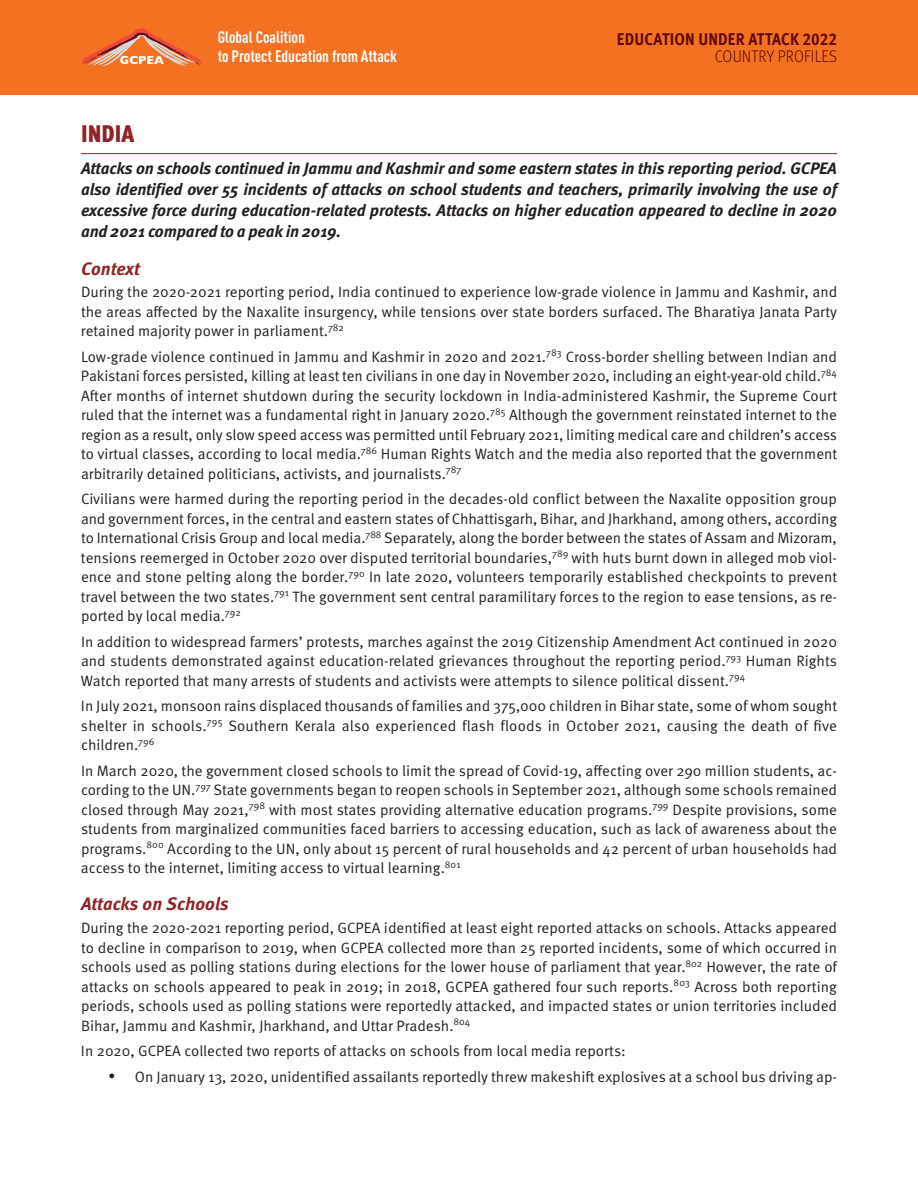
<style>
.page{position:relative;width:918px;height:1188px;background:#fff}
.page>*{position:absolute;margin:0;border:0;box-sizing:border-box;transform-origin:0 0}
.t1{font:900 condensed 24px "Meta Pro";color:#8f2326}
.t2{font:italic 700 18px "Meta Pro";color:#8f2326}
.t3{font:700 16.95px "Meta Pro";letter-spacing:.01em;color:#5c090a;scale:.9 1}
.t4{font:300 16.95px "Meta Pro";letter-spacing:.01em;color:#5c090a;scale:.9 1}
.t5{font:italic 700 16.5px/21px "Meta Pro";letter-spacing:-.01em;color:#231f20;text-align:justify}
.t6{font:700 16.35px/19.4px "DIN Cond";color:#fff}
.t7{font:15px/19.5px "Meta Pro Norm";color:#231f20;text-align:justify}
.t8{font:700 11.85px "Gill Sans";color:#fff}
</style>
<div class="page">
<hr style="left:81px;top:153px;width:756px;height:1px;background:#8f2326">
<div style="left:0;top:0;width:918px;height:95px;background:#f37121"></div>
<svg style="left:81px;top:28px;width:121px;height:38px"></svg>
<p class="t6" style="left:218px;top:29px;width:181px">Global Coalition<br>to Protect Education from Attack</p>
<p class="t3" style="left:617px;top:29px;width:246px">EDUCATION UNDER ATTACK 2022</p>
<p class="t8" style="left:120px;top:56px;width:46px">GCPEA</p>
<p class="t4" style="left:715px;top:47px;width:137px">COUNTRY PROFILES</p>
<h1 class="t1" style="left:81px;top:120px;width:55px">INDIA</h1>
<p class="t5" style="left:81px;top:159px;width:758px">Attacks on schools continued in Jammu and Kashmir and some eastern states in this reporting period. GCPEA also identified over 55 incidents of attacks on school students and teachers, primarily involving the use of excessive force during education-related protests. Attacks on higher education appeared to decline in 2020 and 2021 compared to a peak in 2019.</p>
<p class="t2" style="left:81px;top:261px;width:60px">Context</p>
<p class="t7" style="left:81px;top:284px;width:758px">During the 2020-2021 reporting period, India continued to experience low-grade violence in Jammu and Kashmir, and the areas affected by the Naxalite insurgency, while tensions over state borders surfaced. The Bharatiya Janata Party retained majority power in parliament.<sup>782</sup></p>
<p class="t7" style="left:81px;top:348px;width:758px">Low-grade violence continued in Jammu and Kashmir in 2020 and 2021.<sup>783</sup> Cross-border shelling between Indian and Pakistani forces persisted, killing at least ten civilians in one day in November 2020, including an eight-year-old child.<sup>784<br></sup>After months of internet shutdown during the security lockdown in India-administered Kashmir, the Supreme Court ruled that the internet was a fundamental right in January 2020.<sup>785</sup> Although the government reinstated internet to the region as a result, only slow speed access was permitted until February 2021, limiting medical care and children’s access to virtual classes, according to local media.<sup>786</sup> Human Rights Watch and the media also reported that the government arbitrarily detained politicians, activists, and journalists.<sup>787</sup></p>
<p class="t7" style="left:81px;top:491px;width:758px">Civilians were harmed during the reporting period in the decades-old conflict between the Naxalite opposition group and government forces, in the central and eastern states of Chhattisgarh, Bihar, and Jharkhand, among others, according to International Crisis Group and local media.<sup>788</sup> Separately, along the border between the states of Assam and Mizoram, tensions reemerged in October 2020 over disputed territorial boundaries,<sup>789</sup> with huts burnt down in alleged mob viol&shy;ence and stone pelting along the border.<sup>790</sup> In late 2020, volunteers temporarily established checkpoints to prevent travel between the two states.<sup>791</sup> The government sent central paramilitary forces to the region to ease tensions, as re&shy;ported by local media.<sup>792</sup></p>
<p class="t7" style="left:81px;top:633px;width:758px">In addition to widespread farmers’ protests, marches against the 2019 Citizenship Amendment Act continued in 2020 and students demonstrated against education-related grievances throughout the reporting period.<sup>793</sup> Human Rights Watch reported that many arrests of students and activists were attempts to silence political dissent.<sup>794</sup></p>
<p class="t7" style="left:81px;top:698px;width:758px">In July 2021, monsoon rains displaced thousands of families and 375,000 children in Bihar state, some of whom sought shelter in schools.<sup>795</sup> Southern Kerala also experienced flash floods in October 2021, causing the death of five children.<sup>796</sup></p>
<p class="t7" style="left:81px;top:762px;width:758px">In March 2020, the government closed schools to limit the spread of Covid-19, affecting over 290 million students, ac&shy;cording to the UN.<sup>797</sup> State governments began to reopen schools in September 2021, although some schools remained closed through May 2021,<sup>798</sup> with most states providing alternative education programs.<sup>799</sup> Despite provisions, some students from marginalized communities faced barriers to accessing education, such as lack of awareness about the programs.<sup>800</sup> According to the UN, only about 15 percent of rural households and 42 percent of urban households had access to the internet, limiting access to virtual learning.<sup>801</sup></p>
<p class="t2" style="left:81px;top:897px;width:149px">Attacks on Schools</p>
<p class="t7" style="left:81px;top:919px;width:758px">During the 2020-2021 reporting period, GCPEA identified at least eight reported attacks on schools. Attacks appeared to decline in comparison to 2019, when GCPEA collected more than 25 reported incidents, some of which occurred in schools used as polling stations during elections for the lower house of parliament that year.<sup>802</sup> However, the rate of attacks on schools appeared to peak in 2019; in 2018, GCPEA gathered four such reports.<sup>803</sup> Across both reporting periods, schools used as polling stations were reportedly attacked, and impacted states or union territories included Bihar, Jammu and Kashmir, Jharkhand, and Uttar Pradesh.<sup>804</sup></p>
<p class="t7" style="left:81px;top:1042px;width:546px">In 2020, GCPEA collected two reports of attacks on schools from local media reports:</p>
<p class="t7" style="left:108px;top:1068px;width:731px">• On January 13, 2020, unidentified assailants reportedly threw makeshift explosives at a school bus driving ap-</p>
</div>
